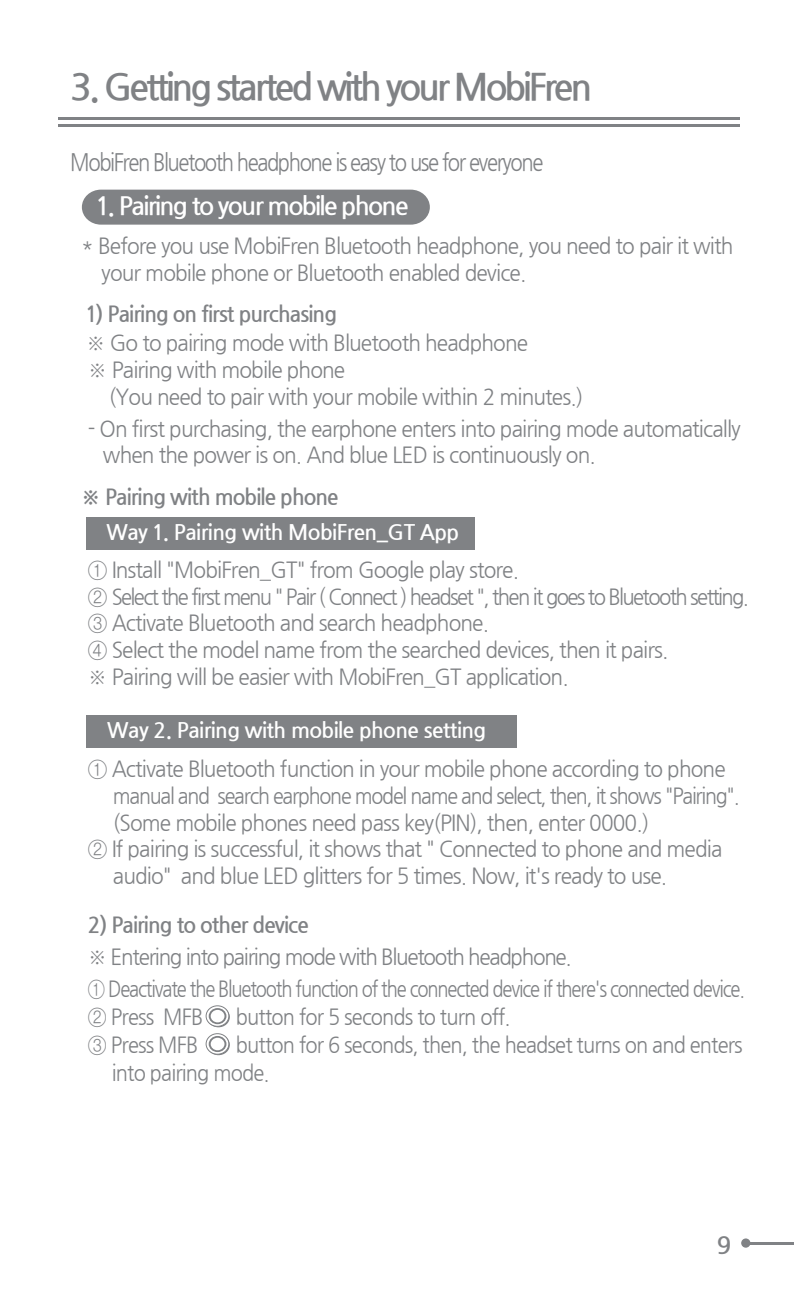
<style>
.page{position:relative;width:794px;height:1290px;background:#fff}
.page>*{position:absolute;margin:0;border:0;box-sizing:border-box;transform-origin:0 0}
.t1{font:700 37.1px "Nanum Gothic";letter-spacing:-.085em;color:#808285;scale:.96 1}
.t2{font:700 25.2px "Nanum Gothic";letter-spacing:-.065em;color:#fff}
.t3{font:700 24.15px "Nanum Gothic";color:#808285}
.t4{font:23.8px "Nanum Gothic";letter-spacing:-.07em;color:#808285;scale:.85 1}
.t5{font:22.05px/26.6px "Nanum Gothic";letter-spacing:-.04em;color:#808285;scale:.95 1}
.t6{font:22.05px/27.7px "Nanum Gothic";letter-spacing:-.04em;color:#808285;scale:.91 1}
.t7{font:22.05px/27.7px "Nanum Gothic";letter-spacing:-.06em;color:#808285;scale:.83 1}
.t8{font:700 22.05px "Nanum Gothic";letter-spacing:-.04em;color:#808285;scale:.95 1}
.t9{font:22.05px "Nanum Gothic";letter-spacing:-.06em;color:#808285;scale:.89 1}
.t10{font:22.05px "Nanum Gothic";letter-spacing:-.06em;color:#808285;scale:.94 1}
.t11{font:700 21.35px "Nanum Gothic";letter-spacing:-.025em;color:#fff}
</style>
<div class="page">
<hr style="left:58px;top:117px;width:681px;height:3px;background:#808285">
<hr style="left:58px;top:124px;width:681px;height:3px;background:#808285">
<hr style="left:750px;top:1242px;width:44px;height:2px;background:#808285">
<div style="left:741px;top:1238px;width:9px;height:9px;background:#808285;border-radius:50%"></div>
<div style="left:82px;top:190px;width:348px;height:35px;background:#808285"></div>
<div style="left:86px;top:517px;width:389px;height:33px;background:#808285"></div>
<div style="left:86px;top:715px;width:430px;height:32px;background:#808285"></div>
<svg style="left:207px;top:1007px;width:23px;height:20px"></svg>
<svg style="left:206px;top:1006px;width:23px;height:20px"></svg>
<div style="left:206px;top:1005px;width:23px;height:22px;border:1px solid #808285;border-radius:50%"></div>
<svg style="left:209px;top:1008px;width:17px;height:16px"></svg>
<div style="left:207px;top:1034px;width:23px;height:21px;background:#808285;border-radius:50%"></div>
<svg style="left:206px;top:1033px;width:23px;height:21px"></svg>
<div style="left:206px;top:1033px;width:23px;height:21px;border:1px solid #808285;border-radius:50%"></div>
<svg style="left:209px;top:1036px;width:17px;height:16px"></svg>
<p class="t1" style="left:70px;top:69px;width:545px">3. Getting started with your MobiFren</p>
<p class="t4" style="left:70px;top:151px;width:558px">MobiFren Bluetooth headphone is easy to use for everyone</p>
<p class="t2" style="left:96px;top:194px;width:314px">1. Pairing to your mobile phone</p>
<p class="t5" style="left:101px;top:233px;width:667px;text-indent:-20px">* Before you use MobiFren Bluetooth headphone, you need to pair it with your mobile phone or Bluetooth enabled device.</p>
<p class="t8" style="left:86px;top:303px;width:265px">1) Pairing on first purchasing</p>
<p class="t5" style="left:86px;top:330px;width:467px">※ Go to pairing mode with Bluetooth headphone</p>
<p class="t5" style="left:109px;top:357px;width:501px;text-indent:-21px">※ Pairing with mobile phone<br>(You need to pair with your mobile within 2 minutes.)</p>
<p class="t5" style="left:103px;top:416px;width:673px;text-indent:-15px">- On first purchasing, the earphone enters into pairing mode automatically when the power is on. And blue LED is continuously on.</p>
<p class="t8" style="left:81px;top:487px;width:272px">※ Pairing with mobile phone</p>
<p class="t11" style="left:106px;top:522px;width:354px">Way 1. Pairing with MobiFren_GT App</p>
<p class="t5" style="left:88px;top:557px;width:697px">① Install "MobiFren_GT" from Google play store.<br>② Select the first menu " Pair ( Connect ) headset ", then it goes to Bluetooth setting.<br>③ Activate Bluetooth and search headphone.<br>④ Select the model name from the searched devices, then it pairs.<br>※ Pairing will be easier with MobiFren_GT application.</p>
<p class="t11" style="left:107px;top:720px;width:380px">Way 2. Pairing with mobile phone setting</p>
<p class="t5" style="left:88px;top:756px;width:673px">① Activate Bluetooth function in your mobile phone according to phone</p>
<p class="t9" style="left:113px;top:785px;width:706px">manual and search earphone model name and select, then, it shows "Pairing".</p>
<p class="t5" style="left:113px;top:809px;width:566px">(Some mobile phones need pass key(PIN), then, enter 0000.)</p>
<p class="t5" style="left:88px;top:836px;width:669px">② If pairing is successful, it shows that " Connected to phone and media</p>
<p class="t5" style="left:113px;top:863px;width:585px">audio" and blue LED glitters for 5 times. Now, it's ready to use.</p>
<p class="t8" style="left:88px;top:914px;width:234px">2) Pairing to other device</p>
<p class="t10" style="left:88px;top:946px;width:516px">※ Entering into pairing mode with Bluetooth headphone.</p>
<p class="t7" style="left:88px;top:976px;width:793px">① Deactivate the Bluetooth function of the connected device if there's connected device.<br>② Press MFB</p>
<p class="t6" style="left:236px;top:1004px;width:303px">button for 5 seconds to turn off.</p>
<p class="t6" style="left:112px;top:1031px;width:695px;text-indent:124px">button for 6 seconds, then, the headset turns on and enters into pairing mode.</p>
<p class="t6" style="left:88px;top:1031px;width:123px">③ Press MFB</p>
<p class="t3" style="left:717px;top:1234px;width:16px">9</p>
</div>
